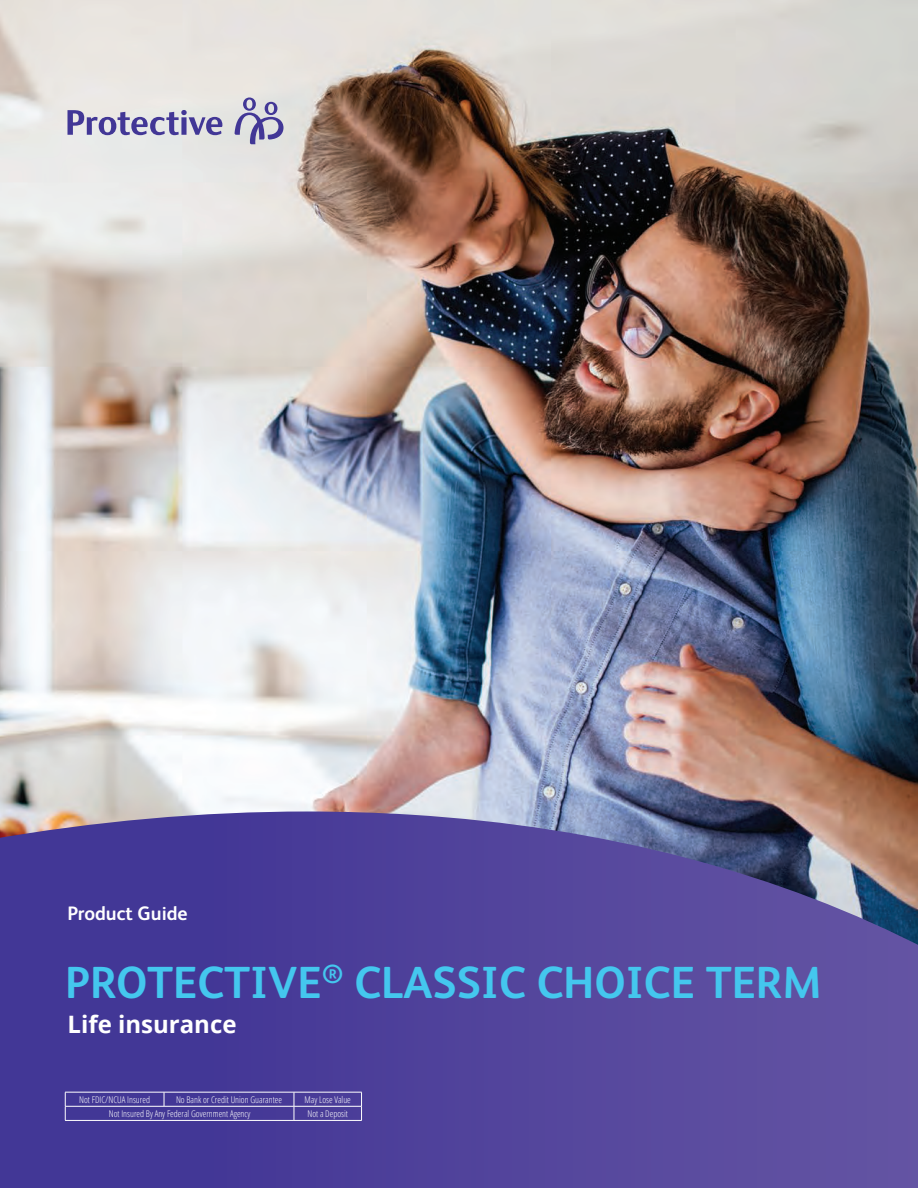
<style>
.page{position:relative;width:918px;height:1188px;background:#fff}
.page>*{position:absolute;margin:0;border:0;box-sizing:border-box;transform-origin:0 0}
.Front_Cover_Title{font:700 45px "FS Albert";color:#44c7ee}
.Front_Cover_Subtitle{font:700 24px "Open Sans";color:#fff}
.t1{font:700 19.5px "FS Albert";color:#fff}
.t2{font:300 9.3px "Open Sans Condensed";color:#fff}
</style>
<div class="page">
<div style="left:0;top:0;width:918px;height:1188px;background:linear-gradient(to right,#3d3294,#6454a3)"></div>
<img style="left:0;top:0;width:918px;height:963px">
<svg style="left:234px;top:98px;width:50px;height:46px;background:#b0aec9"></svg>
<svg style="left:67px;top:110px;width:155px;height:25px;background:#a6a2c6"></svg>
<svg style="left:0;top:812px;width:918px;height:140px;background:#574c95"></svg>
<hr style="left:65px;top:1092px;width:99px;height:1px;background:#fff">
<hr style="left:164px;top:1092px;width:130px;height:1px;background:#fff">
<svg style="left:164px;top:1092px;width:1px;height:14px"></svg>
<hr style="left:294px;top:1092px;width:68px;height:1px;background:#fff">
<hr style="left:65px;top:1106px;width:99px;height:1px;background:#fff">
<svg style="left:65px;top:1092px;width:1px;height:28px"></svg>
<hr style="left:164px;top:1106px;width:130px;height:1px;background:#fff">
<hr style="left:294px;top:1106px;width:68px;height:1px;background:#fff">
<svg style="left:294px;top:1092px;width:1px;height:28px"></svg>
<svg style="left:361px;top:1092px;width:1px;height:28px"></svg>
<hr style="left:65px;top:1120px;width:99px;height:1px;background:#fff">
<hr style="left:164px;top:1120px;width:130px;height:1px;background:#fff">
<hr style="left:294px;top:1120px;width:68px;height:1px;background:#fff">
<p class="t1" style="left:68px;top:900px;width:122px">Product Guide</p>
<p class="Front_Cover_Title" style="left:65px;top:952px;width:758px">PROTECTIVE<sup>®</sup> CLASSIC CHOICE TERM</p>
<p class="Front_Cover_Subtitle" style="left:68px;top:1007px;width:171px">Life insurance</p>
<p class="t2" style="left:79px;top:1093px;width:72px">Not FDIC/NCUA Insured</p>
<p class="t2" style="left:176px;top:1093px;width:107px">No Bank or Credit Union Guarantee</p>
<p class="t2" style="left:305px;top:1093px;width:48px">May Lose Value</p>
<p class="t2" style="left:109px;top:1107px;width:143px">Not Insured By Any Federal Government Agency</p>
<p class="t2" style="left:308px;top:1107px;width:42px">Not a Deposit</p>
</div>
